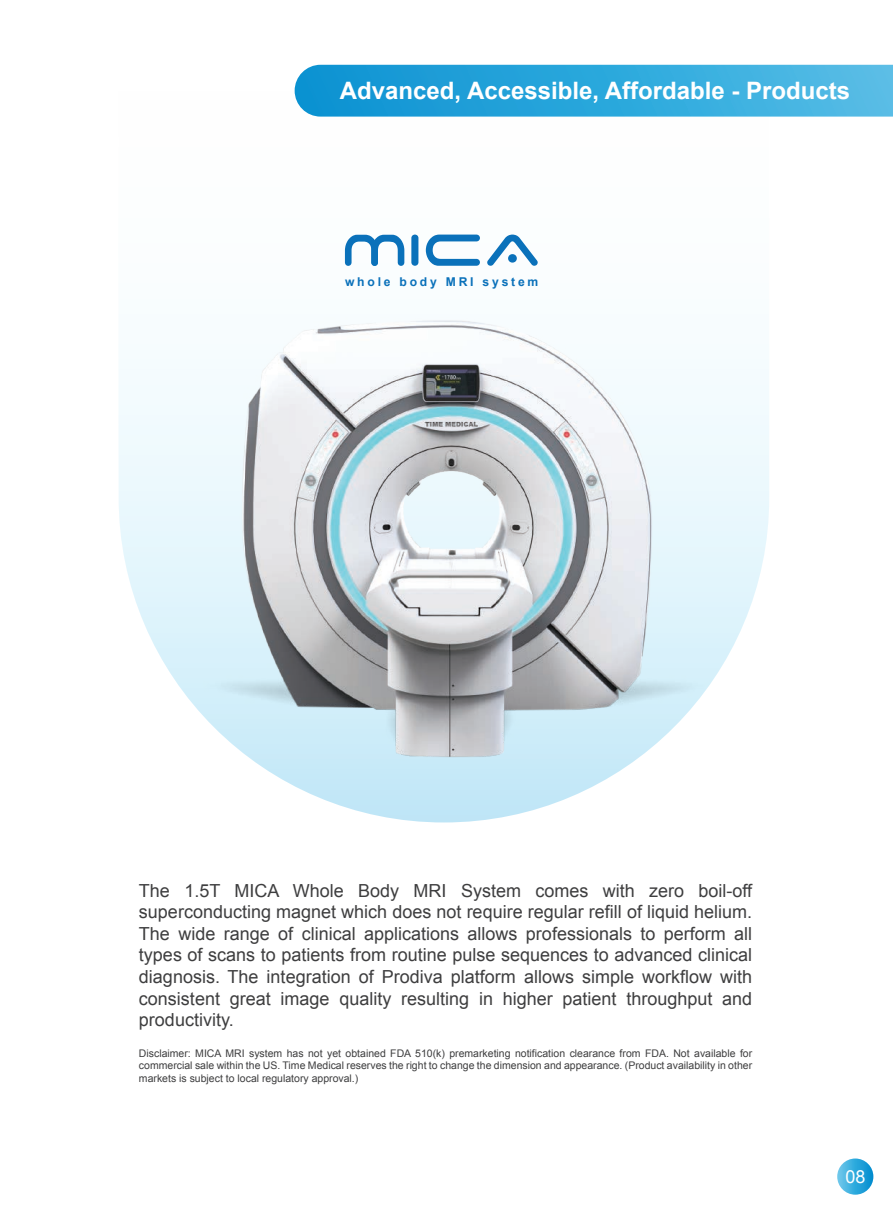
<style>
.page{position:relative;width:893px;height:1212px;background:#fff}
.page>*{position:absolute;margin:0;border:0;box-sizing:border-box;transform-origin:0 0}
.t1{font:700 24px "Arial";color:#fff}
.t2{font:18px/21.6px "Arial";color:#3e3e3f;text-align:justify}
.t3{font:18px "Arial";color:#fff}
.t4{font:700 12.15px "Arial";letter-spacing:.23em;color:#0a71ba}
.t5{font:10.5px/12.6px "Arial";color:#3e3e3f;text-align:justify}
</style>
<div class="page">
<div style="left:837px;top:1158px;width:36px;height:36px;background:linear-gradient(to right,#72cbec,#008dcf);border-radius:18px"></div>
<svg style="left:119px;top:64px;width:650px;height:598px"></svg>
<img style="left:163px;top:260px;width:561px;height:563px">
<svg style="left:411px;top:235px;width:7px;height:31px"></svg>
<svg style="left:426px;top:235px;width:54px;height:31px"></svg>
<svg style="left:487px;top:235px;width:51px;height:31px"></svg>
<svg style="left:345px;top:235px;width:59px;height:31px"></svg>
<svg style="left:295px;top:65px;width:598px;height:52px;background:#31a9dc"></svg>
<h1 class="t1" style="left:340px;top:74px;width:512px">Advanced, Accessible, Affordable - Products</h1>
<p class="t4" style="left:345px;top:274px;width:195px">whole body MRI system</p>
<p class="t2" style="left:139px;top:880px;width:615px">The 1.5T MICA Whole Body MRI System comes with zero boil-off superconducting magnet which does not require regular refill of liquid helium.<br>The wide range of clinical applications allows professionals to perform all types of scans to patients from routine pulse sequences to advanced clinical diagnosis. The integration of Prodiva platform allows simple workflow with consistent great image quality resulting in higher patient throughput and productivity.</p>
<p class="t5" style="left:139px;top:1047px;width:615px">Disclaimer: MICA MRI system has not yet obtained FDA 510(k) premarketing notification clearance from FDA. Not available for commercial sale within the US. Time Medical reserves the right to change the dimension and appearance. (Product availability in other markets is subject to local regulatory approval.)</p>
<p class="t3" style="left:845px;top:1165px;width:22px">08</p>
</div>
